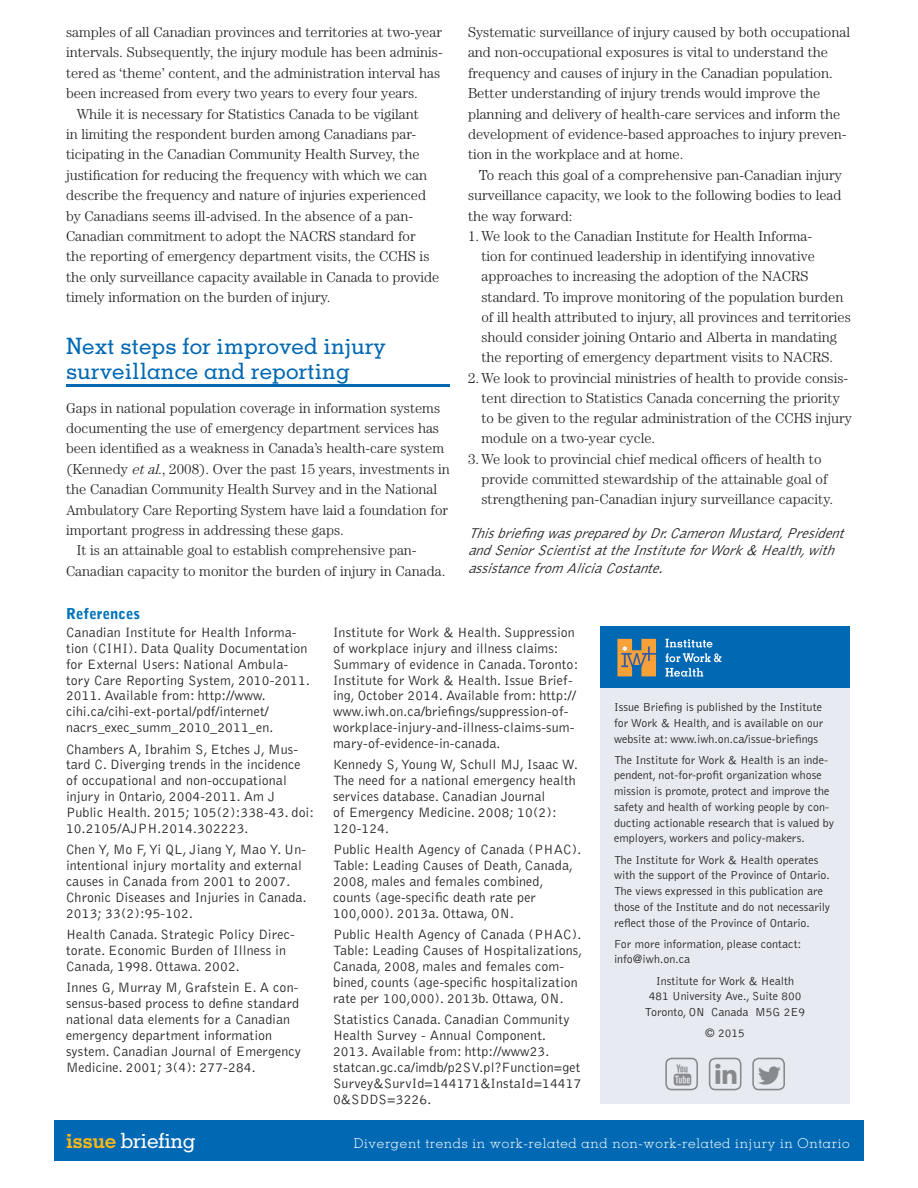
<style>
.page{position:relative;width:918px;height:1188px;background:#fff}
.page>*{position:absolute;margin:0;border:0;box-sizing:border-box;transform-origin:0 0}
.Article_Heading_1{font:500 22.5px/24.8px "Memphis LT Std";color:#0168b3}
.issue_briefing{font:500 21px "Memphis LT Std";letter-spacing:-.025em;color:#fff}
.Article_Body_1{font:20.4px "iwh socialmedia v 2";color:#87898c}
.Article_Body_1-2{font:18.45px "iwh socialmedia v 2";color:#87898c}
.Heading_2{font:900 15px "Bell Gothic Std";color:#0073bc}
.Issue_Briefing_-_Aut{font:italic 300 14.7px/17.5px "Bell Gothic Std";color:#231f20}
.Article_Body_1-3{font:300 14.4px/20.4px "Century Std";color:#231f20}
.Article_-_References{font:300 13.95px/15.9px "Bell Gothic Std";letter-spacing:.01em;color:#231f20}
.t1{font:300 13.5px "Memphis LT Std";letter-spacing:.05em;color:#fff}
.Article_-_References-2{font:300 12px/15.8px "Bell Gothic Std";color:#231f20}
.s1{font-style:italic}
.s2{font-weight:700;color:#fcb814}
</style>
<div class="page">
<div style="left:54px;top:1120px;width:810px;height:41px;background:#0168b3"></div>
<div style="left:601px;top:626px;width:249px;height:63px;background:#0168b3"></div>
<svg style="left:618px;top:639px;width:38px;height:37px"></svg>
<svg style="left:665px;top:639px;width:57px;height:23px"></svg>
<svg style="left:665px;top:668px;width:38px;height:9px"></svg>
<div style="left:601px;top:689px;width:249px;height:415px;background:#e7eaf0"></div>
<hr style="left:66px;top:384px;width:384px;height:3px;background:#0168b3">
<div style="left:665px;top:1058px;width:33px;height:32px;border:2px solid #87898c;border-radius:6px"></div>
<div style="left:709px;top:1058px;width:32px;height:32px;border:2px solid #87898c;border-radius:6px"></div>
<div style="left:752px;top:1058px;width:33px;height:32px;border:2px solid #87898c;border-radius:6px"></div>
<p class="Article_Body_1-3" style="left:66px;top:22px;width:378px">samples of all Canadian provinces and territories at two-year intervals. Subsequently, the injury module has been adminis&shy;tered as ‘theme’ content, and the administration interval has been increased from every two years to every four years.</p>
<p class="Article_Body_1-3" style="left:66px;top:103px;width:375px;text-indent:11px">While it is necessary for Statistics Canada to be vigilant<br>in limiting the respondent burden among Canadians par&shy;ticipating in the Canadian Community Health Survey, the justification for reducing the frequency with which we can describe the frequency and nature of injuries experienced by Canadians seems ill-advised. In the absence of a pan-Canadian commitment to adopt the NACRS standard for<br>the reporting of emergency department visits, the CCHS is the only surveillance capacity available in Canada to provide timely information on the burden of injury.</p>
<p class="Article_Heading_1" style="left:66px;top:333px;width:322px">Next steps for improved injury surveillance and reporting</p>
<p class="Article_Body_1-3" style="left:66px;top:397px;width:385px">Gaps in national population coverage in information systems documenting the use of emergency department services has been identified as a weakness in Canada’s health-care system (Kennedy <span class="s1">etal</span>., 2008). Over the past 15 years, investments in the Canadian Community Health Survey and in the National Ambulatory Care Reporting System have laid a foundation for important progress in addressing these gaps.</p>
<p class="Article_Body_1-3" style="left:66px;top:540px;width:381px;text-indent:11px">It is an attainable goal to establish comprehensive pan-<br>Canadian capacity to monitor the burden of injury in Canada.</p>
<p class="Article_Body_1-3" style="left:468px;top:22px;width:384px">Systematic surveillance of injury caused by both occupational and non-occupational exposures is vital to understand the frequency and causes of injury in the Canadian population.<br>Better understanding of injury trends would improve the planning and delivery of health-care services and inform the development of evidence-based approaches to injury preven&shy;tion in the workplace and at home.</p>
<p class="Article_Body_1-3" style="left:468px;top:164px;width:375px;text-align:justify;text-indent:11px">To reach this goal of a comprehensive pan-Canadian injury surveillance capacity, we look to the following bodies to lead the way forward:</p>
<p class="Article_Body_1-3" style="left:482px;top:226px;width:371px;text-indent:-14px">1. We look to the Canadian Institute for Health Informa-<br>tion for continued leadership in identifying innovative approaches to increasing the adoption of the NACRS standard. To improve monitoring of the population burden of ill health attributed to injury, all provinces and territories should consider joining Ontario and Alberta in mandating the reporting of emergency department visits to NACRS.</p>
<p class="Article_Body_1-3" style="left:482px;top:367px;width:372px;text-indent:-14px">2. We look to provincial ministries of health to provide consis&shy;tent direction to Statistics Canada concerning the priority to be given to the regular administration of the CCHS injury module on a two-year cycle.</p>
<p class="Article_Body_1-3" style="left:482px;top:448px;width:353px;text-indent:-14px">3. We look to provincial chief medical officers of health to provide committed stewardship of the attainable goal of strengthening pan-Canadian injury surveillance capacity.</p>
<p class="Issue_Briefing_-_Aut" style="left:468px;top:524px;width:383px">This briefing was prepared by Dr. Cameron Mustard, President and Senior Scientist at the Institute for Work &amp; Health, with assistance from Alicia Costante.</p>
<p class="Heading_2" style="left:66px;top:605px;width:76px">References</p>
<p class="Article_-_References" style="left:66px;top:625px;width:245px">Canadian Institute for Health Informa&shy;tion (CIHI). Data Quality Documentation for External Users: National Ambula&shy;tory Care Reporting System, 2010-2011.<br>2011. Available from: http://www. cihi.ca/cihi-ext-portal/pdf/internet/ nacrs_exec_summ_2010_2011_en.</p>
<p class="Article_-_References" style="left:66px;top:741px;width:250px">Chambers A, Ibrahim S, Etches J, Mus&shy;tard C. Diverging trends in the incidence of occupational and non-occupational injury in Ontario, 2004-2011. Am J Public Health. 2015; 105(2):338-43. doi:<br>10.2105/AJPH.2014.302223.</p>
<p class="Article_-_References" style="left:66px;top:842px;width:242px">Chen Y, Mo F,Yi QL, Jiang Y, Mao Y. Un&shy;intentional injury mortality and external causes in Canada from 2001 to 2007.<br>Chronic Diseases and Injuries in Canada.<br>2013; 33(2):95-102.</p>
<p class="Article_-_References" style="left:66px;top:927px;width:230px">Health Canada. Strategic Policy Direc&shy;torate. Economic Burden of Illness in<br>Canada, 1998. Ottawa. 2002.</p>
<p class="Article_-_References" style="left:66px;top:980px;width:237px">Innes G, Murray M, Grafstein E. A con&shy;sensus-based process to define standard national data elements for a Canadian emergency department information system. Canadian Journal of Emergency Medicine. 2001; 3(4): 277-284.</p>
<p class="Article_-_References" style="left:333px;top:625px;width:247px">Institute for Work &amp; Health. Suppression of workplace injury and illness claims:<br>Summary of evidence in Canada.Toronto:<br>Institute for Work &amp; Health. Issue Brief&shy;ing, October 2014. Available from: http:// www.iwh.on.ca/briefings/suppression-of&shy;workplace-injury-and-illness-claims-sum&shy;mary-of-evidence-in-canada.</p>
<p class="Article_-_References" style="left:333px;top:757px;width:247px">Kennedy S,Young W, Schull MJ, Isaac W.<br>The need for a national emergency health services database. Canadian Journal<br>of Emergency Medicine. 2008; 10(2):<br>120-124.</p>
<p class="Article_-_References" style="left:333px;top:842px;width:250px">Public Health Agency of Canada (PHAC).<br>Table: Leading Causes of Death, Canada, 2008, males and females combined, counts (age-specific death rate per 100,000). 2013a. Ottawa, ON.</p>
<p class="Article_-_References" style="left:333px;top:927px;width:251px">Public Health Agency of Canada (PHAC).<br>Table: Leading Causes of Hospitalizations, Canada, 2008, males and females com&shy;bined, counts (age-specific hospitalization rate per 100,000). 2013b. Ottawa, ON.</p>
<p class="Article_-_References" style="left:333px;top:1012px;width:250px">Statistics Canada. Canadian Community Health Survey - Annual Component.<br>2013. Available from: http://www23. statcan.gc.ca/imdb/p2SV.pl?Function=get Survey&amp;SurvId=144171&amp;InstaId=14417<br>0&amp;SDDS=3226.</p>
<p class="Article_-_References-2" style="left:614px;top:699px;width:211px">Issue Briefing is published by the Institute for Work &amp; Health, and is available on our website at: www.iwh.on.ca/issue-briefings</p>
<p class="Article_-_References-2" style="left:614px;top:752px;width:222px">The Institute for Work &amp; Health is an inde&shy;pendent, not-for-profit organization whose mission is promote, protect and improve the safety and health of working people by con&shy;ducting actionable research that is valued by employers, workers and policy-makers.</p>
<p class="Article_-_References-2" style="left:614px;top:852px;width:218px">The Institute for Work &amp; Health operates with the support of the Province of Ontario.<br>The views expressed in this publication are those of the Institute and do not necessarily reflect those of the Province of Ontario.</p>
<p class="Article_-_References-2" style="left:614px;top:936px;width:189px">For more information, please contact: info@iwh.on.ca</p>
<p class="Article_-_References-2" style="left:645px;top:973px;width:162px;text-align:center">Institute for Work &amp; Health<br>481 University Ave., Suite 800<br>Toronto, ON Canada M5G 2E9</p>
<p class="Article_-_References-2" style="left:705px;top:1026px;width:41px">© 2015</p>
<p class="Article_Body_1" style="left:674px;top:1064px;width:19px">U</p>
<p class="Article_Body_1" style="left:715px;top:1063px;width:23px">L</p>
<p class="Article_Body_1-2" style="left:758px;top:1066px;width:24px">T</p>
<p class="issue_briefing" style="left:66px;top:1127px;width:131px"><span class="s2">issue</span> briefing</p>
<p class="t1" style="left:354px;top:1134px;width:497px">Divergent trends in work-related and non-work-related injury in Ontario</p>
</div>
